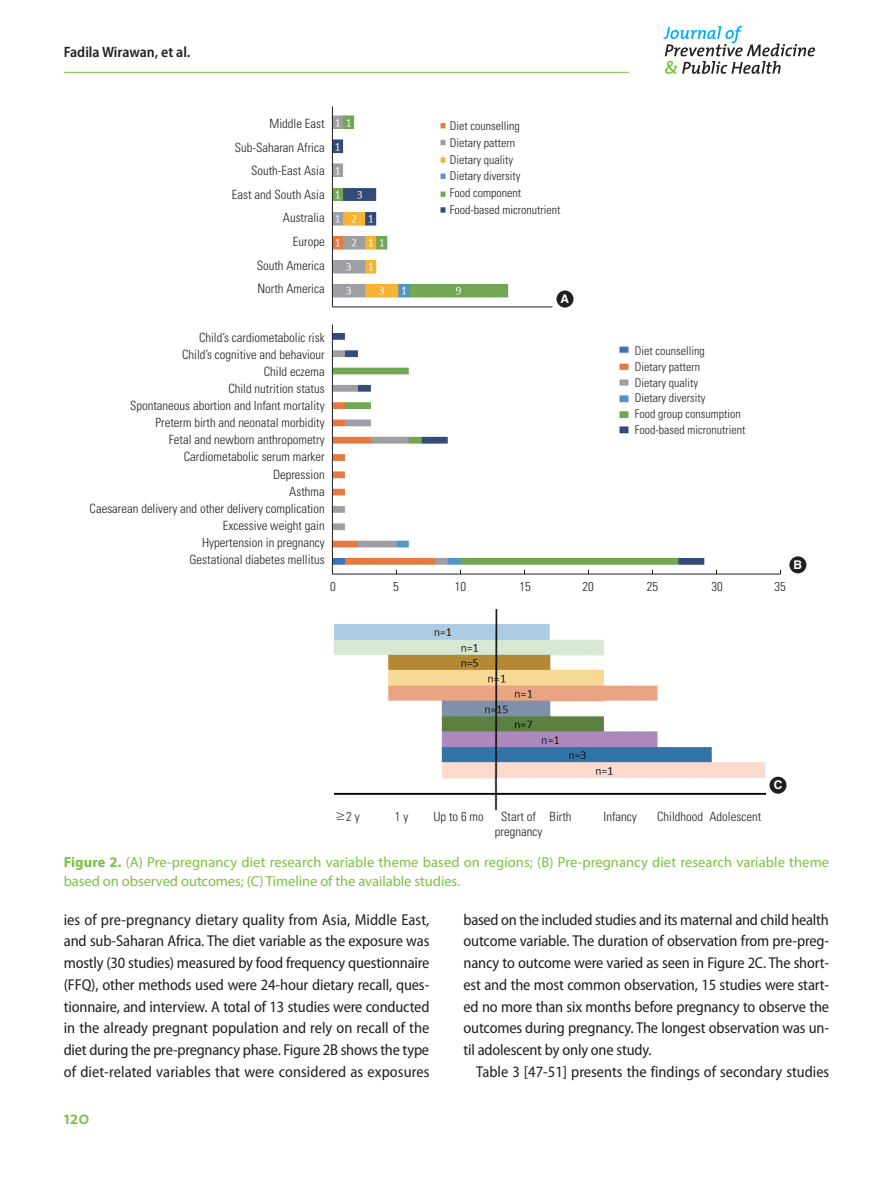
<style>
.page{position:relative;width:893px;height:1191px;background:#fff}
.page>*{position:absolute;margin:0;border:0;box-sizing:border-box;transform-origin:0 0}
.t1{font:600 18px "The Mix";color:#79c142}
.jpmph_본문{font:semi-condensed 15.75px/21.8px "Myriad Pro";color:#231f20;text-align:justify}
.t2{font:600 semi-condensed 15px "Myriad Pro";color:#231f20}
.jpmph_표그림캡션{font:14.55px/18.8px "Myriad Pro";letter-spacing:.005em;color:#79c142}
.그림지문{font:300 condensed 12.75px "Univers LT Std";color:#231f20}
.그림지문-2{font:300 condensed 12px "Univers LT Std";color:#231f20}
.t3{font:700 12px "Helvetica LT Std";color:#fff}
.s1{font-family:"Dotum";font-weight:400;font-stretch:normal}
.s2{font-weight:700}
</style>
<div class="page">
<hr style="left:64px;top:72px;width:565px;height:1px;background:#79c142">
<svg style="left:663px;top:26px;width:152px;height:48px"></svg>
<img style="left:333px;top:115px;width:176px;height:183px">
<hr style="left:332px;top:106px;width:1px;height:201px;background:#231f20">
<hr style="left:332px;top:306px;width:220px;height:1px;background:#231f20">
<div style="left:556px;top:290px;width:17px;height:17px;background:#231f20;border-radius:50%"></div>
<div style="left:789px;top:556px;width:17px;height:17px;background:#231f20;border-radius:50%"></div>
<img style="left:333px;top:333px;width:372px;height:232px">
<hr style="left:332px;top:324px;width:1px;height:250px;background:#231f20">
<hr style="left:332px;top:573px;width:449px;height:1px;background:#231f20">
<img style="left:334px;top:610px;width:431px;height:200px">
<div style="left:769px;top:776px;width:17px;height:17px;background:#231f20;border-radius:50%"></div>
<p class="t2" style="left:64px;top:43px;width:128px">Fadila Wirawan, et al.</p>
<p class="그림지문" style="left:269px;top:116px;width:57px">Middle East</p>
<p class="그림지문" style="left:235px;top:139px;width:91px">Sub-Saharan Africa</p>
<p class="그림지문" style="left:251px;top:163px;width:75px">South-East Asia</p>
<p class="그림지문" style="left:232px;top:187px;width:94px">East and South Asia</p>
<p class="그림지문" style="left:283px;top:210px;width:43px">Australia</p>
<p class="그림지문" style="left:293px;top:234px;width:33px">Europe</p>
<p class="그림지문" style="left:257px;top:257px;width:69px">South America</p>
<p class="그림지문" style="left:257px;top:281px;width:69px">North America</p>
<p class="그림지문-2" style="left:450px;top:118px;width:71px">Diet counselling</p>
<p class="그림지문-2" style="left:450px;top:135px;width:67px">Dietary pattern</p>
<p class="그림지문-2" style="left:450px;top:152px;width:65px">Dietary quality</p>
<p class="그림지문-2" style="left:450px;top:169px;width:72px">Dietary diversity</p>
<p class="그림지문-2" style="left:450px;top:186px;width:73px">Food component</p>
<p class="그림지문-2" style="left:450px;top:203px;width:112px">Food-based micronutrient</p>
<p class="t3" style="left:561px;top:291px;width:10px">A</p>
<p class="그림지문" style="left:199px;top:329px;width:127px">Child’s cardiometabolic risk</p>
<p class="그림지문" style="left:182px;top:346px;width:144px">Child’s cognitive and behaviour</p>
<p class="그림지문" style="left:264px;top:363px;width:62px">Child eczema</p>
<p class="그림지문" style="left:228px;top:381px;width:98px">Child nutrition status</p>
<p class="그림지문" style="left:130px;top:398px;width:196px">Spontaneous abortion and Infant mortality</p>
<p class="그림지문" style="left:155px;top:415px;width:171px">Preterm birth and neonatal morbidity</p>
<p class="그림지문" style="left:169px;top:432px;width:157px">Fetal and newborn anthropometry</p>
<p class="그림지문" style="left:184px;top:449px;width:142px">Cardiometabolic serum marker</p>
<p class="그림지문" style="left:273px;top:466px;width:53px">Depression</p>
<p class="그림지문" style="left:289px;top:483px;width:37px">Asthma</p>
<p class="그림지문" style="left:90px;top:500px;width:237px">Caesarean delivery and other delivery complication</p>
<p class="그림지문" style="left:223px;top:518px;width:103px">Excessive weight gain</p>
<p class="그림지문" style="left:202px;top:535px;width:124px">Hypertension in pregnancy</p>
<p class="그림지문" style="left:189px;top:552px;width:137px">Gestational diabetes mellitus</p>
<p class="그림지문-2" style="left:635px;top:343px;width:71px">Diet counselling</p>
<p class="그림지문-2" style="left:635px;top:359px;width:67px">Dietary pattern</p>
<p class="그림지문-2" style="left:635px;top:375px;width:65px">Dietary quality</p>
<p class="그림지문-2" style="left:635px;top:391px;width:72px">Dietary diversity</p>
<p class="그림지문-2" style="left:635px;top:407px;width:107px">Food group consumption</p>
<p class="그림지문-2" style="left:635px;top:422px;width:112px">Food-based micronutrient</p>
<p class="그림지문" style="left:330px;top:578px;width:7px">0</p>
<p class="그림지문" style="left:393px;top:578px;width:7px">5</p>
<p class="그림지문" style="left:455px;top:578px;width:13px">10</p>
<p class="그림지문" style="left:519px;top:578px;width:13px">15</p>
<p class="그림지문" style="left:582px;top:578px;width:13px">20</p>
<p class="그림지문" style="left:647px;top:578px;width:13px">25</p>
<p class="그림지문" style="left:711px;top:578px;width:13px">30</p>
<p class="그림지문" style="left:774px;top:578px;width:13px">35</p>
<p class="t3" style="left:794px;top:557px;width:10px">B</p>
<p class="그림지문" style="left:335px;top:808px;width:26px"><span class="s1">≥</span>2 y</p>
<p class="그림지문" style="left:395px;top:808px;width:15px">1 y</p>
<p class="그림지문" style="left:433px;top:808px;width:52px">Up to 6 mo</p>
<p class="그림지문" style="left:501px;top:808px;width:36px">Start of</p>
<p class="그림지문" style="left:550px;top:808px;width:23px">Birth</p>
<p class="그림지문" style="left:603px;top:808px;width:35px">Infancy</p>
<p class="그림지문" style="left:657px;top:808px;width:48px">Childhood</p>
<p class="그림지문" style="left:710px;top:808px;width:53px">Adolescent</p>
<p class="그림지문" style="left:495px;top:823px;width:49px">pregnancy</p>
<p class="t3" style="left:774px;top:777px;width:10px">C</p>
<p class="jpmph_표그림캡션" style="left:64px;top:852px;width:767px"><span class="s2">Figure 2.</span> (A) Pre-pregnancy diet research variable theme based on regions; (B) Pre-pregnancy diet research variable theme based on observed outcomes; (C) Timeline of the available studies.</p>
<p class="jpmph_본문" style="left:64px;top:908px;width:367px">ies of pre-pregnancy dietary quality from Asia, Middle East, and sub-Saharan Africa. The diet variable as the exposure was mostly (30 studies) measured by food frequency questionnaire (FFQ), other methods used were 24-hour dietary recall, ques&shy;tionnaire, and interview. A total of 13 studies were conducted in the already pregnant population and rely on recall of the diet during the pre-pregnancy phase. Figure 2B shows the type of diet-related variables that were considered as exposures</p>
<p class="jpmph_본문" style="left:463px;top:908px;width:367px">based on the included studies and its maternal and child health outcome variable. The duration of observation from pre-preg&shy;nancy to outcome were varied as seen in Figure 2C. The short&shy;est and the most common observation, 15 studies were start&shy;ed no more than six months before pregnancy to observe the outcomes during pregnancy. The longest observation was un&shy;til adolescent by only one study.</p>
<p class="jpmph_본문" style="left:476px;top:1061px;width:355px">Table 3 [47-51] presents the findings of secondary studies</p>
<p class="t1" style="left:64px;top:1103px;width:27px">120</p>
</div>
